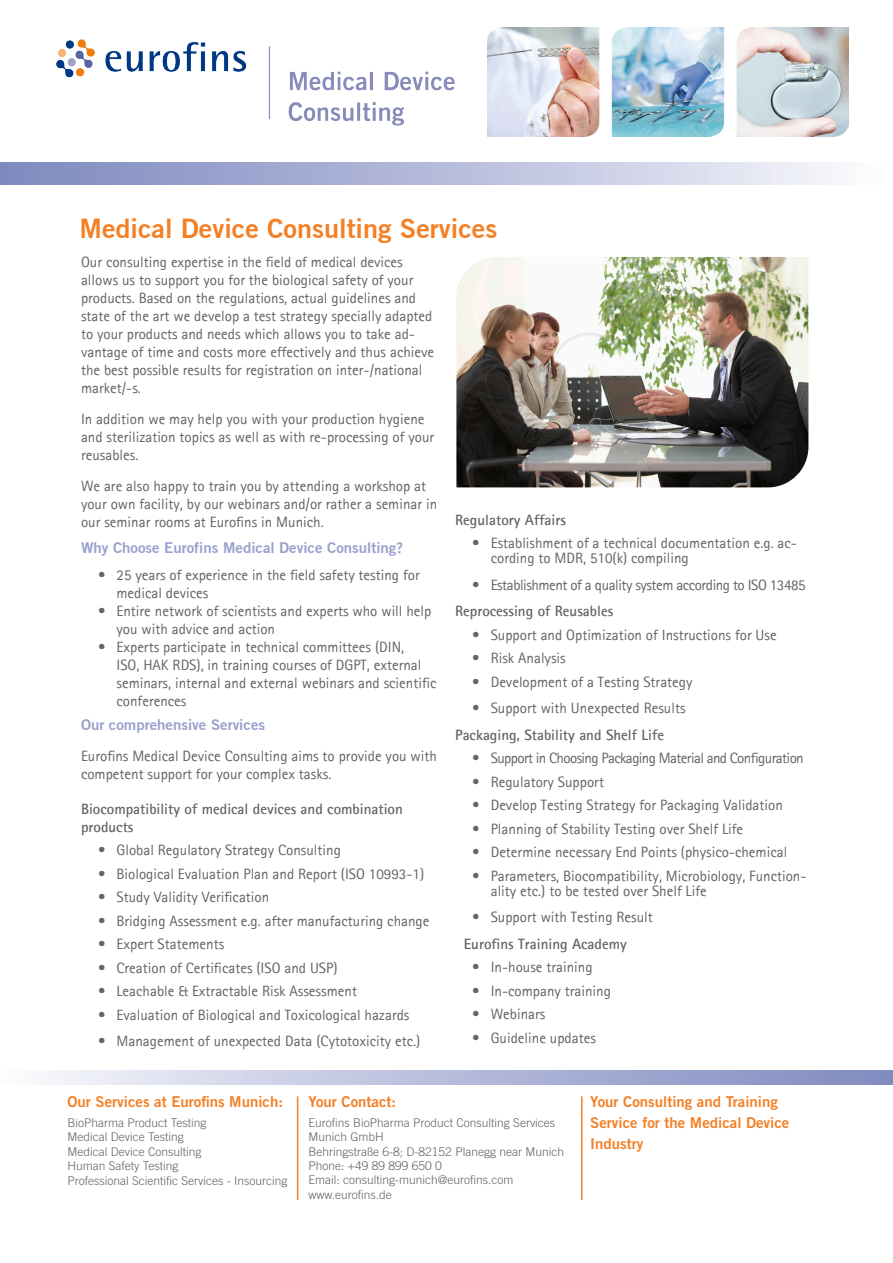
<style>
.page{position:relative;width:893px;height:1263px;background:#fff}
.page>*{position:absolute;margin:0;border:0;box-sizing:border-box;transform-origin:0 0}
.t1{font:700 27px "Trade Gothic No.2";color:#f48026}
.t2{font:15px/18px "Rotis Sans Serif";color:#636366}
.t3{font:700 15px/18px "Rotis Sans Serif";color:#636366}
.t4{font:15px/21px "Trade Gothic LT Pro Bd 2";color:#f48026}
.t5{font:700 15px "Trade Gothic No.2";color:#98a0cc}
.t6{font:15px "Rotis Sans Serif";letter-spacing:-.04em;color:#636366}
.t7{font:15px "Rotis Sans Serif";letter-spacing:-.03em;color:#636366}
.t8{font:300 12px/14.4px "Trade Gothic LT Pro";color:#636366}
</style>
<div class="page">
<div style="left:0;top:163px;width:891px;height:21px;background:linear-gradient(to right,#7a86bd,#f9f9fc)"></div>
<svg style="left:49px;top:1071px;width:844px;height:13px;background:#b6bbdb"></svg>
<img style="left:456px;top:257px;width:352px;height:230px">
<img style="left:56px;top:40px;width:399px;height:86px">
<img style="left:487px;top:28px;width:361px;height:109px">
<hr style="left:297px;top:1096px;width:1px;height:104px;background:#f48026">
<hr style="left:581px;top:1096px;width:2px;height:104px;background:#f48026">
<h1 class="t1" style="left:80px;top:212px;width:419px">Medical Device Consulting Services</h1>
<p class="t2" style="left:81px;top:253px;width:355px">Our consulting expertise in the field of medical devices allows us to support you for the biological safety of your products. Based on the regulations, actual guidelines and state of the art we develop a test strategy specially adapted to your products and needs which allows you to take ad&shy;vantage of time and costs more effectively and thus achieve the best possible results for registration on inter-/national market/-s.</p>
<p class="t2" style="left:81px;top:410px;width:355px">In addition we may help you with your production hygiene and sterilization topics as well as with re-processing of your reusables.</p>
<p class="t2" style="left:81px;top:477px;width:358px">We are also happy to train you by attending a workshop at your own facility, by our webinars and/or rather a seminar in our seminar rooms at Eurofins in Munich.</p>
<p class="t5" style="left:81px;top:539px;width:324px">Why Choose Eurofins Medical Device Consulting?</p>
<p class="t2" style="left:117px;top:566px;width:305px;text-indent:-18px">• 25 years of experience in the field safety testing for medical devices</p>
<p class="t2" style="left:117px;top:602px;width:316px;text-indent:-18px">• Entire network of scientists and experts who will help you with advice and action</p>
<p class="t2" style="left:117px;top:638px;width:321px;text-indent:-18px">• Experts participate in technical committees (DIN,<br>ISO, HAK RDS), in training courses of DGPT, external seminars, internal and external webinars and scientific conferences</p>
<p class="t5" style="left:81px;top:715px;width:186px">Our comprehensive Services</p>
<p class="t2" style="left:81px;top:746px;width:357px">Eurofins Medical Device Consulting aims to provide you with competent support for your complex tasks.</p>
<p class="t3" style="left:81px;top:799px;width:323px">Biocompatibility of medical devices and combination products</p>
<p class="t2" style="left:98px;top:841px;width:244px">• Global Regulatory Strategy Consulting</p>
<p class="t2" style="left:98px;top:864px;width:328px">• Biological Evaluation Plan and Report (ISO 10993-1)</p>
<p class="t2" style="left:98px;top:888px;width:173px">• Study Validity Verification</p>
<p class="t2" style="left:98px;top:911px;width:333px">• Bridging Assessment e.g. after manufacturing change</p>
<p class="t2" style="left:98px;top:935px;width:128px">• Expert Statements</p>
<p class="t2" style="left:98px;top:958px;width:241px">• Creation of Certificates (ISO and USP)</p>
<p class="t2" style="left:98px;top:982px;width:260px">• Leachable &amp; Extractable Risk Assessment</p>
<p class="t2" style="left:98px;top:1005px;width:313px">• Evaluation of Biological and Toxicological hazards</p>
<p class="t2" style="left:98px;top:1032px;width:324px">• Management of unexpected Data (Cytotoxicity etc.)</p>
<p class="t3" style="left:455px;top:510px;width:112px">Regulatory Affairs</p>
<p class="t2" style="left:491px;top:536px;width:308px;line-height:15px;text-indent:-18px">• Establishment of a technical documentation e.g. ac&shy;cording to MDR, 510(k) compiling</p>
<p class="t7" style="left:472px;top:576px;width:335px">• Establishment of a quality system according to ISO 13485</p>
<p class="t3" style="left:455px;top:602px;width:159px">Reprocessing of Reusables</p>
<p class="t2" style="left:472px;top:626px;width:306px">• Support and Optimization of Instructions for Use</p>
<p class="t2" style="left:472px;top:649px;width:95px">• Risk Analysis</p>
<p class="t2" style="left:472px;top:673px;width:222px">• Development of a Testing Strategy</p>
<p class="t2" style="left:472px;top:699px;width:215px">• Support with Unexpected Results</p>
<p class="t3" style="left:455px;top:725px;width:210px">Packaging, Stability and Shelf Life</p>
<p class="t6" style="left:472px;top:749px;width:333px">• Support in Choosing Packaging Material and Configuration</p>
<p class="t2" style="left:472px;top:773px;width:133px">• Regulatory Support</p>
<p class="t2" style="left:472px;top:796px;width:312px">• Develop Testing Strategy for Packaging Validation</p>
<p class="t2" style="left:472px;top:820px;width:272px">• Planning of Stability Testing over Shelf Life</p>
<p class="t2" style="left:472px;top:843px;width:317px">• Determine necessary End Points (physico-chemical</p>
<p class="t2" style="left:491px;top:868px;width:317px;line-height:15px;text-indent:-18px">• Parameters, Biocompatibility, Microbiology, Function&shy;ality etc.) to be tested over Shelf Life</p>
<p class="t2" style="left:472px;top:908px;width:182px">• Support with Testing Result</p>
<p class="t3" style="left:464px;top:934px;width:165px">Eurofins Training Academy</p>
<p class="t2" style="left:472px;top:958px;width:122px">• In-house training</p>
<p class="t2" style="left:472px;top:982px;width:140px">• In-company training</p>
<p class="t2" style="left:472px;top:1005px;width:75px">• Webinars</p>
<p class="t2" style="left:472px;top:1029px;width:125px">• Guideline updates</p>
<p class="t4" style="left:68px;top:1091px;width:217px">Our Services at Eurofins Munich:</p>
<p class="t8" style="left:68px;top:1115px;width:221px">BioPharma Product Testing<br>Medical Device Testing<br>Medical Device Consulting<br>Human Safety Testing<br>Professional Scientific Services - Insourcing</p>
<p class="t4" style="left:309px;top:1091px;width:89px">Your Contact:</p>
<p class="t4" style="left:590px;top:1091px;width:201px">Your Consulting and Training<br>Service for the Medical Device<br>Industry</p>
<p class="t8" style="left:309px;top:1115px;width:257px">Eurofins BioPharma Product Consulting Services<br>Munich GmbH<br>Behringstraße 6-8; D-82152 Planegg near Munich<br>Phone: +49 89 899 650 0<br>Email: consulting-munich@eurofins.com www.eurofins.de</p>
</div>
